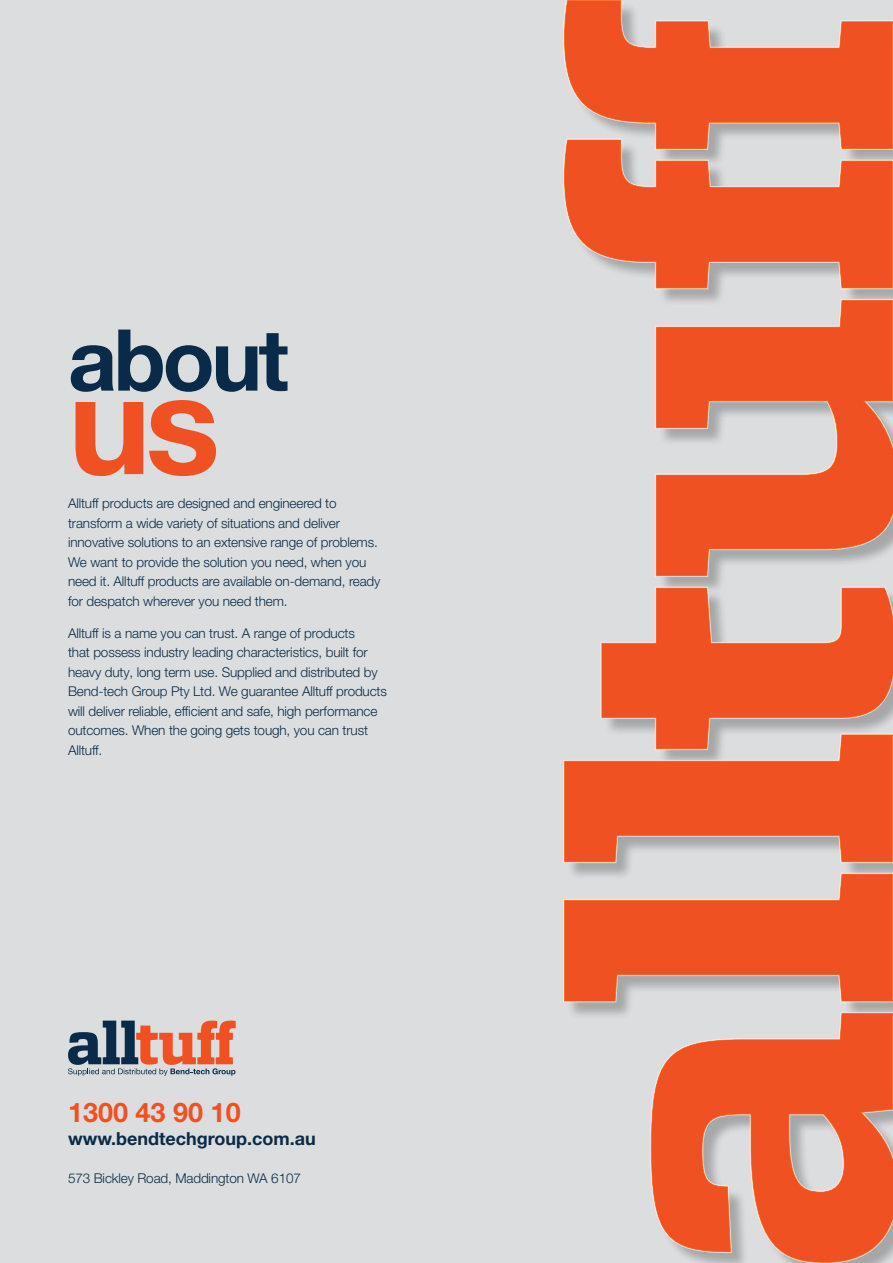
<style>
.page{position:relative;width:893px;height:1263px;background:#dcddde}
.page>*{position:absolute;margin:0;border:0;box-sizing:border-box;transform-origin:0 0}
.t1{font:700 139.5px "Helvetica Neue LT Pro";color:#f05123}
.t2{font:700 85.5px "Helvetica Neue LT Pro";letter-spacing:-.04em;color:#092b49}
.t3{font:700 27px "Helvetica Neue LT Pro";color:#f05123}
.t4{font:700 18px "Helvetica Neue LT Pro";color:#092b49}
.t5{font:300 13.5px/19.5px "Helvetica Neue LT Pro";letter-spacing:-.01em;color:#092b49}
</style>
<div class="page">
<svg style="left:563px;top:751px;width:330px;height:113px;background:#e7714e"></svg>
<svg style="left:563px;top:872px;width:330px;height:131px"></svg>
<svg style="left:650px;top:1011px;width:243px;height:252px"></svg>
<svg style="left:600px;top:586px;width:293px;height:165px"></svg>
<svg style="left:655px;top:298px;width:238px;height:280px"></svg>
<svg style="left:563px;top:151px;width:330px;height:139px"></svg>
<svg style="left:563px;top:0;width:330px;height:151px"></svg>
<svg style="left:68px;top:1020px;width:168px;height:56px"></svg>
<h2 class="t2" style="left:68px;top:306px;width:222px">about</h2>
<h1 class="t1" style="left:68px;top:336px;width:154px">us</h1>
<p class="t5" style="left:68px;top:493px;width:314px">Alltuff products are designed and engineered to transform a wide variety of situations and deliver innovative solutions to an extensive range of problems.<br>We want to provide the solution you need, when you need it. Alltuff products are available on-demand, ready for despatch wherever you need them.</p>
<p class="t5" style="left:68px;top:623px;width:320px">Alltuff is a name you can trust. A range of products<br>that possess industry leading characteristics, built for heavy duty, long term use. Supplied and distributed by Bend-tech Group Pty Ltd. We guarantee Alltuff products will deliver reliable, efficient and safe, high performance outcomes. When the going gets tough, you can trust Alltuff.</p>
<h3 class="t3" style="left:68px;top:1096px;width:174px">1300 43 90 10</h3>
<h3 class="t4" style="left:68px;top:1127px;width:249px">www.bendtechgroup.com.au</h3>
<p class="t5" style="left:68px;top:1168px;width:234px">573 Bickley Road, Maddington WA 6107</p>
</div>
